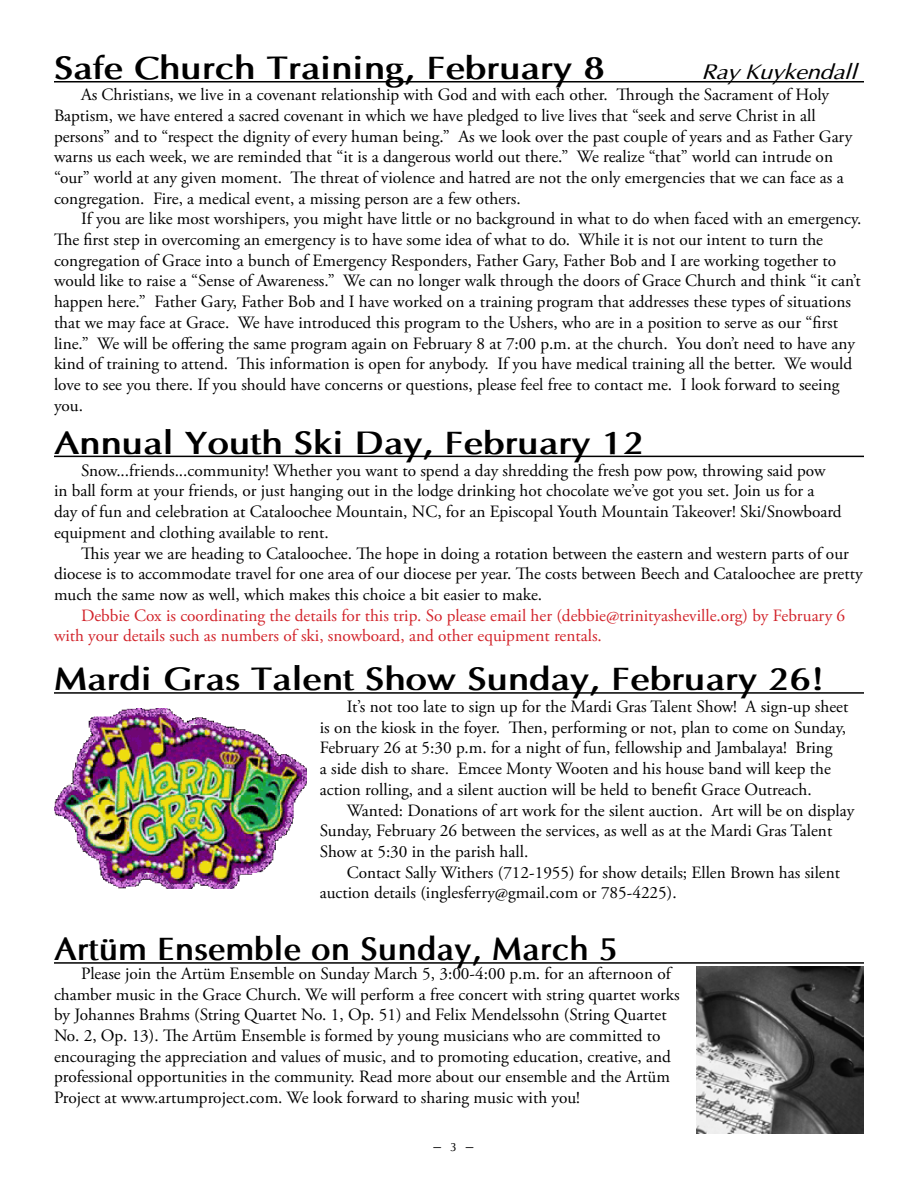
<style>
.page{position:relative;width:918px;height:1188px;background:#fff}
.page>*{position:absolute;margin:0;border:0;box-sizing:border-box;transform-origin:0 0}
.t1{font:700 32.4px "Optima";letter-spacing:-.01em;color:#000;scale:1.12 1}
.t2{font:700 32.4px "Optima";letter-spacing:-.01em;color:#000}
.t3{font:italic 21px "Optima";letter-spacing:-.01em;color:#000;scale:1.12 1}
.t4{font:17.25px/20.7px "Adobe Garamond Pro";color:#000}
.t5{font:17.25px/20.7px "Adobe Garamond Pro";color:#d2232a}
.t6{font:15px "Optima";color:#000}
.s1{font-size:12px}
</style>
<div class="page">
<hr style="left:54px;top:692px;width:810px;height:2px;background:#000">
<img style="left:54px;top:708px;width:252px;height:181px">
<hr style="left:54px;top:81px;width:810px;height:1px;background:#000">
<hr style="left:54px;top:456px;width:810px;height:1px;background:#000">
<hr style="left:54px;top:962px;width:810px;height:2px;background:#000">
<img style="left:697px;top:967px;width:167px;height:167px">
<h1 class="t1" style="left:54px;top:48px;width:493px">Safe Church Training, February 8</h1>
<p class="t3" style="left:701px;top:59px;width:140px">Ray Kuykendall</p>
<p class="t4" style="left:54px;top:85px;width:800px;text-indent:27px">As Christians, we live in a covenant relationship with God and with each other. Through the Sacrament of Holy Baptism, we have entered a sacred covenant in which we have pledged to live lives that “seek and serve Christ in all persons” and to “respect the dignity of every human being.” As we look over the past couple of years and as Father Gary warns us each week, we are reminded that “it is a dangerous world out there.” We realize “that” world can intrude on “our” world at any given moment. The threat of violence and hatred are not the only emergencies that we can face as a congregation. Fire, a medical event, a missing person are a few others.</p>
<p class="t4" style="left:54px;top:209px;width:809px;text-indent:27px">If you are like most worshipers, you might have little or no background in what to do when faced with an emergency.<br>The first step in overcoming an emergency is to have some idea of what to do. While it is not our intent to turn the congregation of Grace into a bunch of Emergency Responders, Father Gary, Father Bob and I are working together to would like to raise a “Sense of Awareness.” We can no longer walk through the doors of Grace Church and think “it can’t happen here.” Father Gary, Father Bob and I have worked on a training program that addresses these types of situations that we may face at Grace. We have introduced this program to the Ushers, who are in a position to serve as our “first line.” We will be offering the same program again on February 8 at 7:00 p.m. at the church. You don’t need to have any kind of training to attend. This information is open for anybody. If you have medical training all the better. We would love to see you there. If you should have concerns or questions, please feel free to contact me. I look forward to seeing you.</p>
<h1 class="t1" style="left:54px;top:423px;width:529px">Annual Youth Ski Day, February 12</h1>
<p class="t4" style="left:54px;top:460px;width:789px;text-indent:27px">Snow...friends...community! Whether you want to spend a day shredding the fresh pow pow, throwing said pow in ball form at your friends, or just hanging out in the lodge drinking hot chocolate we’ve got you set. Join us for a day of fun and celebration at Cataloochee Mountain, NC, for an Episcopal Youth Mountain Takeover! Ski/Snowboard equipment and clothing available to rent.</p>
<p class="t4" style="left:54px;top:543px;width:810px;text-indent:27px">This year we are heading to Cataloochee. The hope in doing a rotation between the eastern and western parts of our diocese is to accommodate travel for one area of our diocese per year. The costs between Beech and Cataloochee are pretty much the same now as well, which makes this choice a bit easier to make.</p>
<p class="t5" style="left:54px;top:605px;width:793px;text-indent:27px">Debbie Cox is coordinating the details for this trip. So please email her (debbie@trinityasheville.org) by February 6 with your details such as numbers of ski, snowboard, and other equipment rentals.</p>
<h1 class="t1" style="left:54px;top:659px;width:689px">Mardi Gras Talent Show Sunday, February 26!</h1>
<p class="t4" style="left:320px;top:697px;width:530px;text-indent:27px">It’s not too late to sign up for the Mardi Gras Talent Show! A sign-up sheet is on the kiosk in the foyer. Then, performing or not, plan to come on Sunday, February 26 at 5:30 p.m. for a night of fun, fellowship and Jambalaya! Bring<br>a side dish to share. Emcee Monty Wooten and his house band will keep the action rolling, and a silent auction will be held to benefit Grace Outreach.</p>
<p class="t4" style="left:320px;top:800px;width:536px;text-indent:27px">Wanted: Donations of art work for the silent auction. Art will be on display<br>Sunday, February 26 between the services, as well as at the Mardi Gras Talent<br>Show at 5:30 in the parish hall.</p>
<p class="t4" style="left:320px;top:862px;width:522px;text-indent:27px">Contact Sally Withers (712-1955) for show details; Ellen Brown has silent auction details (inglesferry@gmail.com or 785-4225).</p>
<h1 class="t2" style="left:54px;top:929px;width:566px">Artüm Ensemble on Sunday, March 5</h1>
<p class="t4" style="left:54px;top:964px;width:627px;text-indent:27px">Please join the Artüm Ensemble on Sunday March 5, 3:00-4:00 p.m. for an afternoon of chamber music in the Grace Church. We will perform a free concert with string quartet works by Johannes Brahms (String Quartet No. 1, Op. 51) and Felix Mendelssohn (String Quartet No. 2, Op. 13). The Artüm Ensemble is formed by young musicians who are committed to encouraging the appreciation and values of music, and to promoting education, creative, and professional opportunities in the community. Read more about our ensemble and the Artüm Project at www.artumproject.com. We look forward to sharing music with you!</p>
<p class="t6" style="left:433px;top:1137px;width:42px">– <span class="s1">3</span> –</p>
</div>
